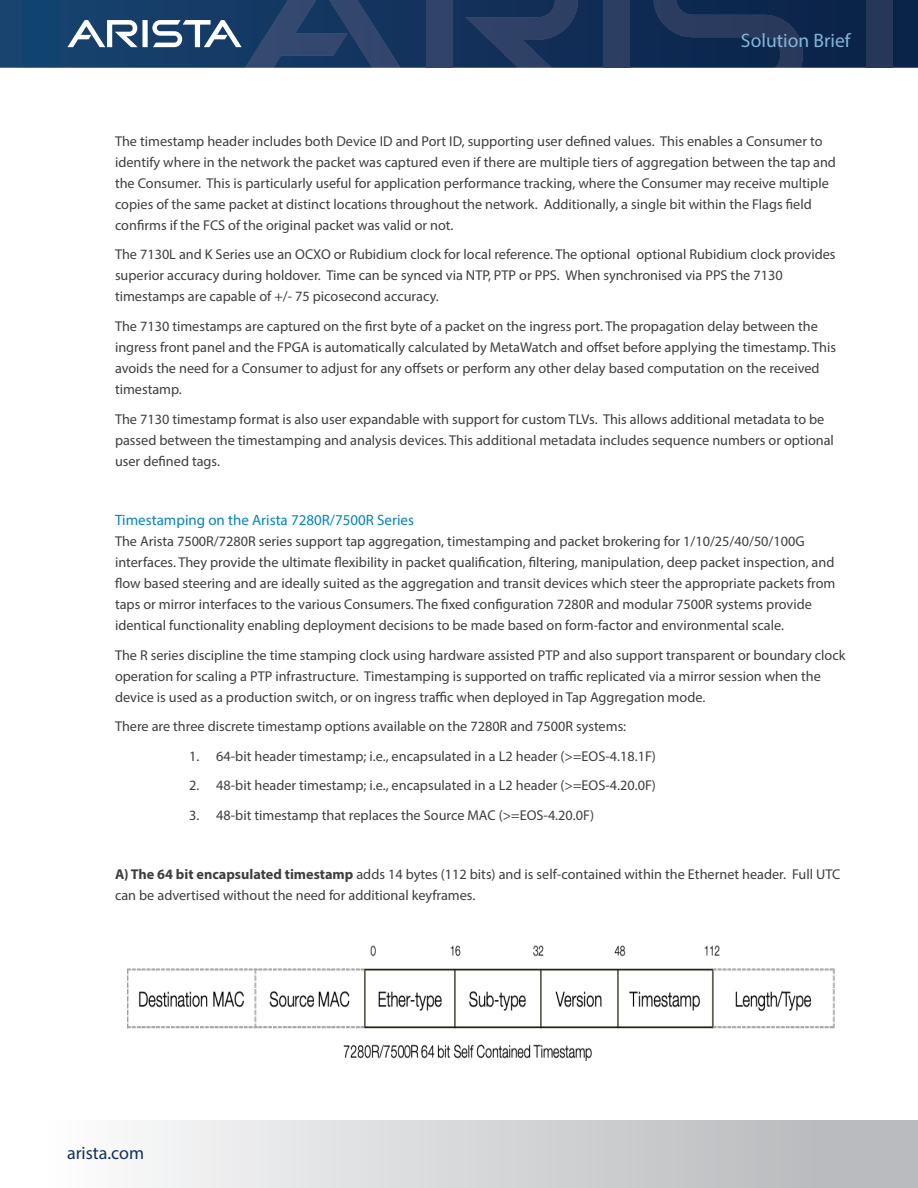
<style>
.page{position:relative;width:918px;height:1188px;background:#fff}
.page>*{position:absolute;margin:0;border:0;box-sizing:border-box;transform-origin:0 0}
.t1{font:19.5px "Myriad Pro";color:#85b4d6}
.t2{font:18px "Myriad Pro";color:#14315b}
.Main_body_subhead{font:15px "Myriad Pro";color:#0584b8}
.Main_body_text{font:14.25px/21px "Myriad Pro";color:#3e3e3f}
.s1{font-weight:700}
</style>
<div class="page">
<svg style="left:0;top:0;width:918px;height:68px;background:#103059"></svg>
<div style="left:426px;top:0;width:26px;height:68px;background:#314369"></div>
<svg style="left:465px;top:0;width:113px;height:68px;background:#20375e"></svg>
<svg style="left:67px;top:0;width:333px;height:68px;background:#2f4e75"></svg>
<div style="left:604px;top:0;width:26px;height:68px;background:#2d3e63"></div>
<svg style="left:654px;top:0;width:149px;height:68px;background:#182f55"></svg>
<div style="left:867px;top:0;width:26px;height:68px;background:#273759"></div>
<div style="left:0;top:1120px;width:918px;height:68px;background:linear-gradient(to right,#fff,#b3b4b7)"></div>
<img style="left:127px;top:945px;width:708px;height:116px">
<h1 class="t1" style="left:741px;top:29px;width:111px">Solution Brief</h1>
<p class="Main_body_text" style="left:115px;top:130px;width:723px">The timestamp header includes both Device ID and Port ID, supporting user defined values. This enables a Consumer to identify where in the network the packet was captured even if there are multiple tiers of aggregation between the tap and the Consumer. This is particularly useful for application performance tracking, where the Consumer may receive multiple copies of the same packet at distinct locations throughout the network. Additionally, a single bit within the Flags field confirms if the FCS of the original packet was valid or not.</p>
<p class="Main_body_text" style="left:115px;top:244px;width:722px">The 7130L and K Series use an OCXO or Rubidium clock for local reference. The optional optional Rubidium clock provides superior accuracy during holdover. Time can be synced via NTP, PTP or PPS. When synchronised via PPS the 7130 timestamps are capable of +/- 75 picosecond accuracy.</p>
<p class="Main_body_text" style="left:115px;top:315px;width:722px">The 7130 timestamps are captured on the first byte of a packet on the ingress port. The propagation delay between the ingress front panel and the FPGA is automatically calculated by MetaWatch and offset before applying the timestamp. This avoids the need for a Consumer to adjust for any offsets or perform any other delay based computation on the received timestamp.</p>
<p class="Main_body_text" style="left:115px;top:408px;width:720px">The 7130 timestamp format is also user expandable with support for custom TLVs. This allows additional metadata to be passed between the timestamping and analysis devices. This additional metadata includes sequence numbers or optional user defined tags.</p>
<p class="Main_body_subhead" style="left:115px;top:511px;width:300px">Timestamping on the Arista 7280R/7500R Series</p>
<p class="Main_body_text" style="left:115px;top:530px;width:722px">The Arista 7500R/7280R series support tap aggregation, timestamping and packet brokering for 1/10/25/40/50/100G interfaces. They provide the ultimate flexibility in packet qualification, filtering, manipulation, deep packet inspection, and flow based steering and are ideally suited as the aggregation and transit devices which steer the appropriate packets from taps or mirror interfaces to the various Consumers. The fixed configuration 7280R and modular 7500R systems provide identical functionality enabling deployment decisions to be made based on form-factor and environmental scale.</p>
<p class="Main_body_text" style="left:115px;top:644px;width:732px">The R series discipline the time stamping clock using hardware assisted PTP and also support transparent or boundary clock operation for scaling a PTP infrastructure. Timestamping is supported on traffic replicated via a mirror session when the device is used as a production switch, or on ingress traffic when deployed in Tap Aggregation mode.</p>
<p class="Main_body_text" style="left:115px;top:716px;width:513px">There are three discrete timestamp options available on the 7280R and 7500R systems:</p>
<p class="Main_body_text" style="left:189px;top:745px;width:468px">1. 64-bit header timestamp; i.e., encapsulated in a L2 header (&gt;=EOS-4.18.1F)</p>
<p class="Main_body_text" style="left:189px;top:775px;width:468px">2. 48-bit header timestamp; i.e., encapsulated in a L2 header (&gt;=EOS-4.20.0F)</p>
<p class="Main_body_text" style="left:189px;top:805px;width:406px">3. 48-bit timestamp that replaces the Source MAC (&gt;=EOS-4.20.0F)</p>
<p class="Main_body_text" style="left:115px;top:864px;width:727px"><span class="s1">A) The 64 bit encapsulated timestamp</span> adds 14 bytes (112 bits) and is self-contained within the Ethernet header. Full UTC can be advertised without the need for additional keyframes.</p>
<p class="t2" style="left:67px;top:1142px;width:79px">arista.com</p>
</div>
